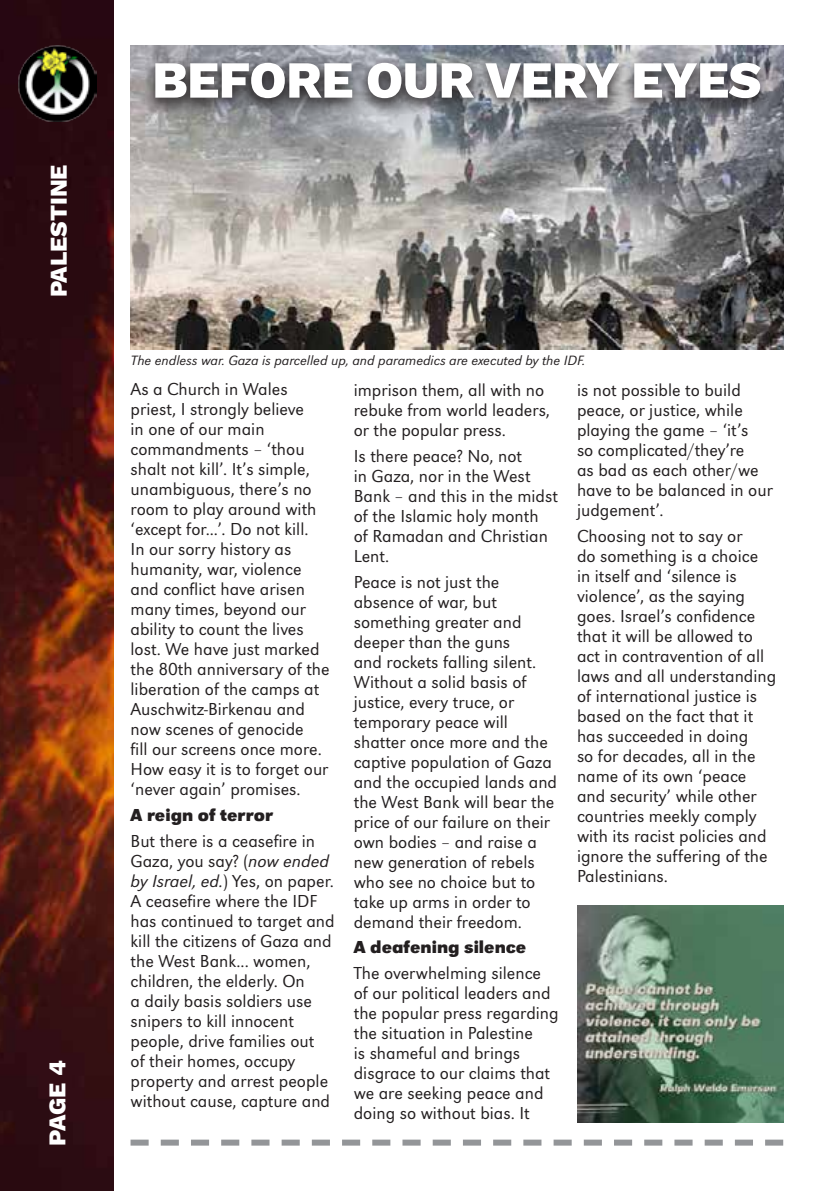
<style>
.page{position:relative;width:840px;height:1191px;background:#fff}
.page>*{position:absolute;margin:0;border:0;box-sizing:border-box;transform-origin:0 0}
.t1{font:800 52px "Work Sans";letter-spacing:-.01em;color:#fff}
.t2{font:800 24px "Work Sans";color:#fff}
.t3{font:18px/20px "URW Grotesk T Ligh";color:#231f20}
.t4{font:700 18px "URW Grotesk T";color:#231f20}
.t5{font:14px "URW Grotesk T Ligh Ital";color:#231f20}
.s1{font-family:"URW Grotesk T Ligh Ital"}
</style>
<div class="page">
<img style="left:0;top:0;width:113px;height:1191px">
<img style="left:19px;top:45px;width:78px;height:76px">
<svg style="left:130px;top:1139px;width:652px;height:6px"></svg>
<img style="left:130px;top:45px;width:652px;height:304px">
<svg style="left:143px;top:56px;width:628px;height:59px"></svg>
<img style="left:577px;top:905px;width:205px;height:218px">
<h2 class="t2" style="left:40px;top:297px;width:134px;rotate:-90deg">PALESTINE</h2>
<h2 class="t2" style="left:39px;top:1145px;width:87px;rotate:-90deg">PAGE 4</h2>
<h1 class="t1" style="left:152px;top:40px;width:610px">BEFORE OUR VERY EYES</h1>
<p class="t5" style="left:131px;top:353px;width:456px">The endless war. Gaza is parcelled up, and paramedics are executed by the IDF.</p>
<p class="t3" style="left:130px;top:379px;width:200px">As a Church in Wales priest, I strongly believe<br>in one of our main commandments – ‘thou shalt not kill’. It’s simple, unambiguous, there’s no room to play around with ‘except for...’. Do not kill.<br>In our sorry history as humanity, war, violence and conflict have arisen many times, beyond our ability to count the lives lost. We have just marked the 80th anniversary of the liberation of the camps at<br>Auschwitz-Birkenau and now scenes of genocide<br>fill our screens once more.<br>How easy it is to forget our ‘never again’ promises.</p>
<p class="t4" style="left:130px;top:804px;width:144px">A reign of terror</p>
<p class="t3" style="left:130px;top:830px;width:205px">But there is a ceasefire in<br>Gaza, you say? (<span class="s1">now ended by Israel, ed.</span>) Yes, on paper.<br>A ceasefire where the IDF has continued to target and kill the citizens of Gaza and the West Bank... women, children, the elderly. On<br>a daily basis soldiers use snipers to kill innocent people, drive families out<br>of their homes, occupy property and arrest people without cause, capture and</p>
<p class="t3" style="left:353px;top:380px;width:198px">imprison them, all with no rebuke from world leaders, or the popular press.</p>
<p class="t3" style="left:353px;top:446px;width:206px">Is there peace? No, not<br>in Gaza, nor in the West<br>Bank – and this in the midst of the Islamic holy month<br>of Ramadan and Christian<br>Lent.</p>
<p class="t3" style="left:353px;top:571px;width:205px">Peace is not just the absence of war, but something greater and deeper than the guns<br>and rockets falling silent.<br>Without a solid basis of justice, every truce, or temporary peace will shatter once more and the captive population of Gaza and the occupied lands and the West Bank will bear the price of our failure on their own bodies – and raise a new generation of rebels who see no choice but to take up arms in order to demand their freedom.</p>
<p class="t4" style="left:353px;top:937px;width:174px">A deafening silence</p>
<p class="t3" style="left:353px;top:963px;width:206px">The overwhelming silence of our political leaders and the popular press regarding the situation in Palestine<br>is shameful and brings disgrace to our claims that we are seeking peace and doing so without bias. It</p>
<p class="t3" style="left:576px;top:380px;width:197px">is not possible to build peace, or justice, while playing the game – ‘it’s<br>so complicated/they’re<br>as bad as each other/we have to be balanced in our judgement’.</p>
<p class="t3" style="left:576px;top:526px;width:201px">Choosing not to say or<br>do something is a choice<br>in itself and ‘silence is violence’, as the saying goes. Israel’s confidence that it will be allowed to act in contravention of all laws and all understanding of international justice is based on the fact that it has succeeded in doing<br>so for decades, all in the name of its own ‘peace and security’ while other countries meekly comply with its racist policies and ignore the suffering of the<br>Palestinians.</p>
</div>
